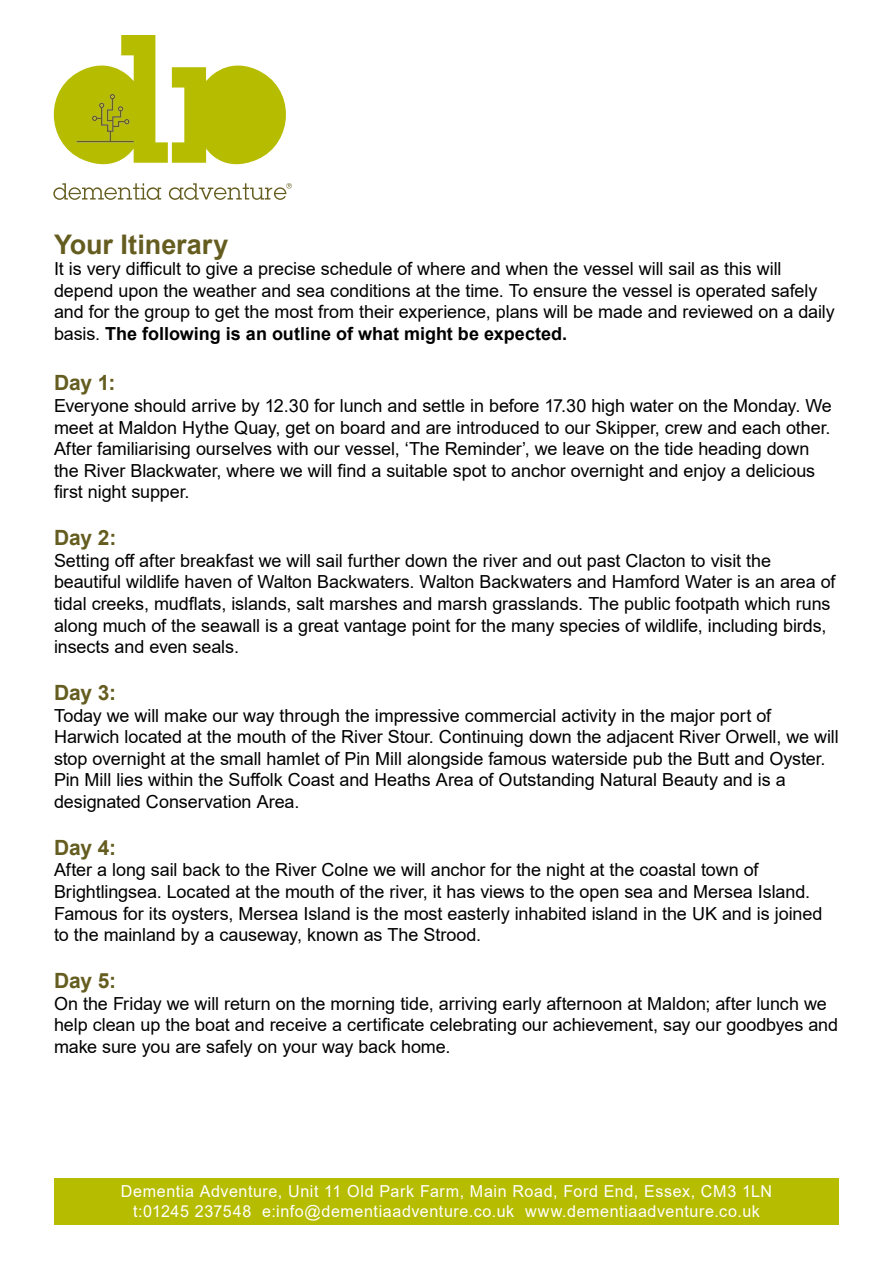
<style>
.page{position:relative;width:893px;height:1263px;background:#fff}
.page>*{position:absolute;margin:0;border:0;box-sizing:border-box;transform-origin:0 0}
.t1{font:700 27px "Arial";color:#655d20}
.t2{font:700 21px "Arial";letter-spacing:-.01em;color:#655d20}
.t3{font:18px/21.6px "Arial";letter-spacing:-.005em;color:#000}
.t4{font:16.5px/19.8px "Arial";letter-spacing:.035em;color:#fff;text-align:center}
.s1{font-weight:700}
</style>
<div class="page">
<div style="left:54px;top:1178px;width:785px;height:47px;background:#b6bd00"></div>
<svg style="left:53px;top:35px;width:233px;height:130px"></svg>
<svg style="left:53px;top:183px;width:108px;height:17px"></svg>
<svg style="left:169px;top:183px;width:123px;height:17px"></svg>
<h1 class="t1" style="left:54px;top:225px;width:176px">Your Itinerary</h1>
<p class="t3" style="left:54px;top:258px;width:782px">It is very difficult to give a precise schedule of where and when the vessel will sail as this will depend upon the weather and sea conditions at the time. To ensure the vessel is operated safely and for the group to get the most from their experience, plans will be made and reviewed on a daily basis. <span class="s1">The following is an outline of what might be expected.</span></p>
<p class="t2" style="left:54px;top:368px;width:63px">Day 1:</p>
<p class="t3" style="left:54px;top:395px;width:779px">Everyone should arrive by 12.30 for lunch and settle in before 17.30 high water on the Monday. We meet at Maldon Hythe Quay, get on board and are introduced to our Skipper, crew and each other.<br>After familiarising ourselves with our vessel, ‘The Reminder’, we leave on the tide heading down the River Blackwater, where we will find a suitable spot to anchor overnight and enjoy a delicious first night supper.</p>
<p class="t2" style="left:54px;top:523px;width:64px">Day 2:</p>
<p class="t3" style="left:54px;top:549px;width:783px">Setting off after breakfast we will sail further down the river and out past Clacton to visit the beautiful wildlife haven of Walton Backwaters. Walton Backwaters and Hamford Water is an area of tidal creeks, mudflats, islands, salt marshes and marsh grasslands. The public footpath which runs along much of the seawall is a great vantage point for the many species of wildlife, including birds, insects and even seals.</p>
<p class="t2" style="left:54px;top:678px;width:64px">Day 3:</p>
<p class="t3" style="left:54px;top:704px;width:786px">Today we will make our way through the impressive commercial activity in the major port of Harwich located at the mouth of the River Stour. Continuing down the adjacent River Orwell, we will stop overnight at the small hamlet of Pin Mill alongside famous waterside pub the Butt and Oyster.<br>Pin Mill lies within the Suffolk Coast and Heaths Area of Outstanding Natural Beauty and is a designated Conservation Area.</p>
<p class="t2" style="left:54px;top:833px;width:64px">Day 4:</p>
<p class="t3" style="left:54px;top:859px;width:770px">After a long sail back to the River Colne we will anchor for the night at the coastal town of Brightlingsea. Located at the mouth of the river, it has views to the open sea and Mersea Island.<br>Famous for its oysters, Mersea Island is the most easterly inhabited island in the UK and is joined to the mainland by a causeway, known as The Strood.</p>
<p class="t2" style="left:54px;top:966px;width:64px">Day 5:</p>
<p class="t3" style="left:54px;top:992px;width:786px">On the Friday we will return on the morning tide, arriving early afternoon at Maldon; after lunch we help clean up the boat and receive a certificate celebrating our achievement, say our goodbyes and make sure you are safely on your way back home.</p>
<p class="t4" style="left:121px;top:1181px;width:653px">Dementia Adventure, Unit 11 Old Park Farm, Main Road, Ford End, Essex, CM3 1LN t:01245 237548 e:info@dementiaadventure.co.uk www.dementiaadventure.co.uk</p>
</div>
